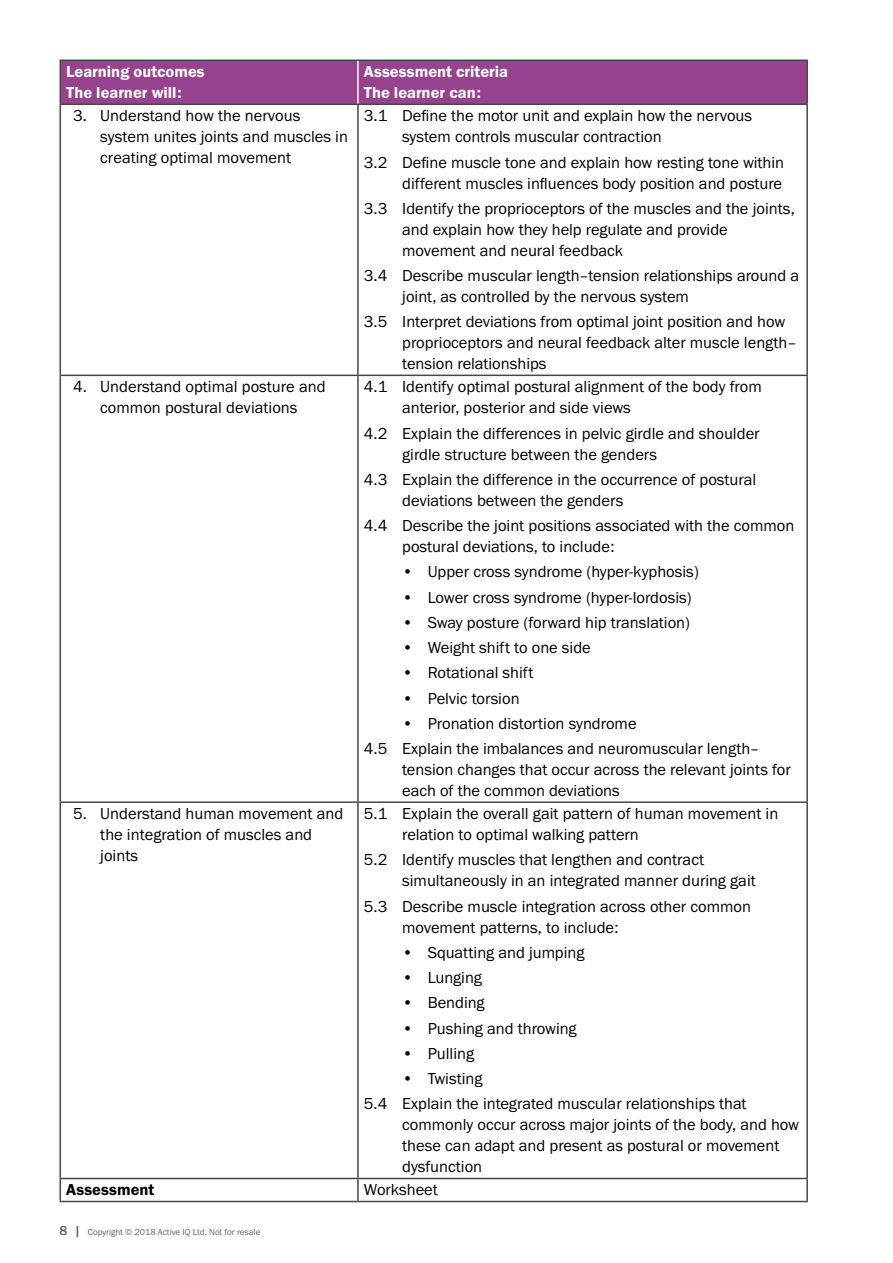
<style>
.page{position:relative;width:893px;height:1263px;background:#fff}
.page>*{position:absolute;margin:0;border:0;box-sizing:border-box;transform-origin:0 0}
.t1{font:16.5px/21px "Franklin Gothic URW Boo";color:#000}
.t2{font:16.5px/21px "Franklin Gothic URW Dem";color:#fff}
.t3{font:16.5px "Franklin Gothic URW Dem";color:#000}
.t4{font:9px "Franklin Gothic URW Boo";color:#616264}
.s1{font-family:"Franklin Gothic URW";font-weight:500;font-size:13.5px}
</style>
<div class="page">
<div style="left:61px;top:61px;width:745px;height:43px;background:#97428e"></div>
<hr style="left:60px;top:60px;width:298px;height:1px;background:#464547">
<hr style="left:60px;top:61px;width:1px;height:43px;background:#464547">
<hr style="left:358px;top:60px;width:450px;height:1px;background:#464547">
<hr style="left:806px;top:61px;width:2px;height:43px;background:#464547">
<hr style="left:60px;top:104px;width:298px;height:1px;background:#464547">
<hr style="left:60px;top:105px;width:1px;height:270px;background:#464547">
<hr style="left:358px;top:104px;width:450px;height:1px;background:#464547">
<hr style="left:357px;top:105px;width:2px;height:270px;background:#464547">
<hr style="left:806px;top:105px;width:2px;height:270px;background:#464547">
<hr style="left:60px;top:375px;width:298px;height:1px;background:#464547">
<hr style="left:60px;top:376px;width:1px;height:425px;background:#464547">
<hr style="left:358px;top:375px;width:450px;height:1px;background:#464547">
<hr style="left:357px;top:376px;width:2px;height:425px;background:#464547">
<hr style="left:806px;top:376px;width:2px;height:425px;background:#464547">
<hr style="left:60px;top:801px;width:298px;height:2px;background:#464547">
<hr style="left:60px;top:803px;width:1px;height:375px;background:#464547">
<hr style="left:358px;top:801px;width:450px;height:2px;background:#464547">
<hr style="left:357px;top:803px;width:2px;height:375px;background:#464547">
<hr style="left:806px;top:803px;width:2px;height:375px;background:#464547">
<hr style="left:60px;top:1178px;width:298px;height:1px;background:#464547">
<svg style="left:60px;top:1179px;width:1px;height:22px"></svg>
<hr style="left:358px;top:1178px;width:450px;height:1px;background:#464547">
<hr style="left:357px;top:1179px;width:2px;height:22px;background:#464547">
<hr style="left:806px;top:1179px;width:2px;height:22px;background:#464547">
<hr style="left:60px;top:1201px;width:298px;height:1px;background:#464547">
<hr style="left:358px;top:1201px;width:450px;height:1px;background:#464547">
<hr style="left:357px;top:61px;width:2px;height:43px;background:#fff">
<p class="t2" style="left:66px;top:61px;width:140px">Learning outcomes<br>The learner will:</p>
<p class="t2" style="left:364px;top:61px;width:146px">Assessment criteria<br>The learner can:</p>
<p class="t1" style="left:100px;top:105px;width:249px;text-indent:-27px">3. Understand how the nervous system unites joints and muscles in creating optimal movement</p>
<p class="t1" style="left:402px;top:105px;width:351px;text-indent:-38px">3.1 Define the motor unit and explain how the nervous system controls muscular contraction</p>
<p class="t1" style="left:364px;top:151px;width:422px;text-align:right">3.2 Define muscle tone and explain how resting tone within different muscles influences body position and posture</p>
<p class="t1" style="left:402px;top:198px;width:394px;text-indent:-38px">3.3 Identify the proprioceptors of the muscles and the joints, and explain how they help regulate and provide movement and neural feedback</p>
<p class="t1" style="left:402px;top:265px;width:398px;text-indent:-38px">3.4 Describe muscular length–tension relationships around a joint, as controlled by the nervous system</p>
<p class="t1" style="left:402px;top:311px;width:396px;text-indent:-38px">3.5 Interpret deviations from optimal joint position and how proprioceptors and neural feedback alter muscle length– tension relationships</p>
<p class="t1" style="left:73px;top:376px;width:254px;text-align:center">4. Understand optimal posture and common postural deviations</p>
<p class="t1" style="left:402px;top:376px;width:361px;text-indent:-38px">4.1 Identify optimal postural alignment of the body from anterior, posterior and side views</p>
<p class="t1" style="left:402px;top:422px;width:359px;text-indent:-38px">4.2 Explain the differences in pelvic girdle and shoulder girdle structure between the genders</p>
<p class="t1" style="left:402px;top:469px;width:356px;text-indent:-38px">4.3 Explain the difference in the occurrence of postural deviations between the genders</p>
<p class="t1" style="left:402px;top:515px;width:394px;text-indent:-38px">4.4 Describe the joint positions associated with the common postural deviations, to include:</p>
<p class="t1" style="left:402px;top:561px;width:298px">• Upper cross syndrome (hyper-kyphosis)</p>
<p class="t1" style="left:402px;top:586px;width:291px">• Lower cross syndrome (hyper-lordosis)</p>
<p class="t1" style="left:402px;top:612px;width:289px">• Sway posture (forward hip translation)</p>
<p class="t1" style="left:402px;top:637px;width:190px">• Weight shift to one side</p>
<p class="t1" style="left:402px;top:662px;width:133px">• Rotational shift</p>
<p class="t1" style="left:402px;top:687px;width:119px">• Pelvic torsion</p>
<p class="t1" style="left:364px;top:710px;width:397px;line-height:25.2px;text-indent:38px">• Pronation distortion syndrome<br>4.5 Explain the imbalances and neuromuscular length–</p>
<p class="t1" style="left:402px;top:759px;width:390px">tension changes that occur across the relevant joints for each of the common deviations</p>
<p class="t1" style="left:100px;top:803px;width:245px;text-indent:-27px">5. Understand human movement and the integration of muscles and joints</p>
<p class="t1" style="left:402px;top:803px;width:378px;text-indent:-38px">5.1 Explain the overall gait pattern of human movement in relation to optimal walking pattern</p>
<p class="t1" style="left:402px;top:849px;width:355px;text-indent:-38px">5.2 Identify muscles that lengthen and contract simultaneously in an integrated manner during gait</p>
<p class="t1" style="left:402px;top:895px;width:350px;text-indent:-38px">5.3 Describe muscle integration across other common movement patterns, to include:</p>
<p class="t1" style="left:402px;top:942px;width:184px">• Squatting and jumping</p>
<p class="t1" style="left:402px;top:967px;width:81px">• Lunging</p>
<p class="t1" style="left:402px;top:992px;width:84px">• Bending</p>
<p class="t1" style="left:402px;top:1017px;width:176px">• Pushing and throwing</p>
<p class="t1" style="left:402px;top:1042px;width:73px">• Pulling</p>
<p class="t1" style="left:364px;top:1066px;width:384px;line-height:25.2px;text-indent:38px">• Twisting<br>5.4 Explain the integrated muscular relationships that</p>
<p class="t1" style="left:402px;top:1114px;width:399px">commonly occur across major joints of the body, and how these can adapt and present as postural or movement dysfunction</p>
<p class="t3" style="left:66px;top:1180px;width:90px">Assessment</p>
<p class="t1" style="left:364px;top:1179px;width:75px">Worksheet</p>
<p class="t4" style="left:60px;top:1226px;width:202px"><span class="s1">8 |</span> Copyright © 2018 Active IQ Ltd. Not for resale</p>
</div>
